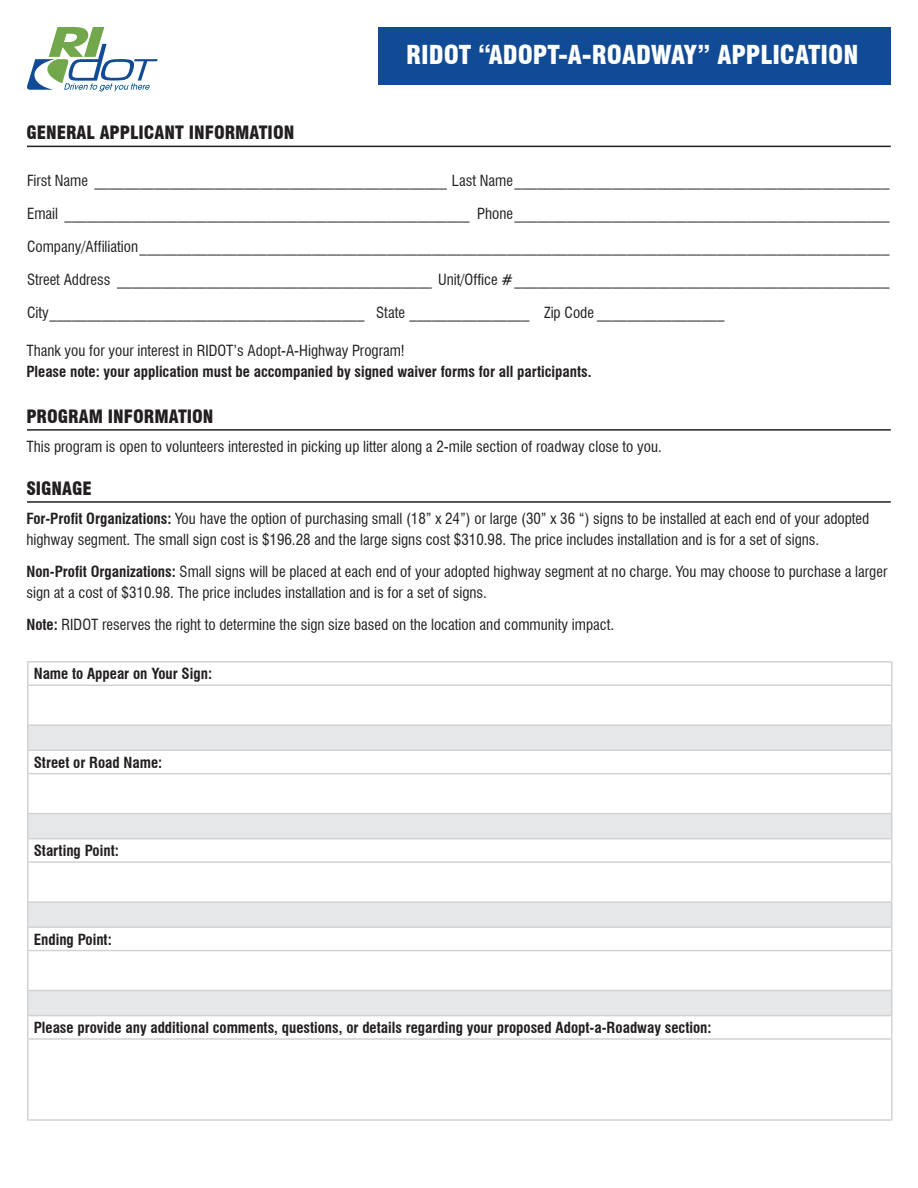
<style>
.page{position:relative;width:918px;height:1188px;background:#fff}
.page>*{position:absolute;margin:0;border:0;box-sizing:border-box;transform-origin:0 0}
.t1{font:900 condensed 25.5px "Swiss 721 BT";color:#fff}
.t2{font:900 condensed 18px "Swiss 721 BT";color:#231f20}
.t3{font:condensed 15px/21px "Swiss 721 BT";color:#231f20}
.t4{font:700 condensed 15px "Swiss 721 BT";color:#231f20}
.s1{font-weight:700}
</style>
<div class="page">
<div style="left:378px;top:27px;width:513px;height:58px;background:#124b95"></div>
<hr style="left:27px;top:146px;width:864px;height:1px;background:#231f20">
<hr style="left:27px;top:429px;width:864px;height:2px;background:#231f20">
<hr style="left:27px;top:501px;width:864px;height:2px;background:#231f20">
<svg style="left:28px;top:726px;width:863px;height:289px"></svg>
<hr style="left:27px;top:661px;width:865px;height:2px;background:#d1d2d4">
<svg style="left:27px;top:663px;width:1px;height:21px"></svg>
<svg style="left:891px;top:663px;width:1px;height:21px"></svg>
<hr style="left:27px;top:684px;width:865px;height:2px;background:#d1d2d4">
<hr style="left:27px;top:686px;width:1px;height:38px;background:#d1d2d4">
<hr style="left:891px;top:686px;width:1px;height:38px;background:#d1d2d4">
<hr style="left:27px;top:724px;width:865px;height:2px;background:#d1d2d4">
<hr style="left:27px;top:750px;width:865px;height:1px;background:#d1d2d4">
<svg style="left:27px;top:726px;width:1px;height:47px"></svg>
<svg style="left:891px;top:726px;width:1px;height:47px"></svg>
<hr style="left:27px;top:773px;width:865px;height:1px;background:#d1d2d4">
<hr style="left:27px;top:774px;width:1px;height:39px;background:#d1d2d4">
<hr style="left:891px;top:774px;width:1px;height:39px;background:#d1d2d4">
<hr style="left:27px;top:813px;width:865px;height:1px;background:#d1d2d4">
<hr style="left:27px;top:838px;width:865px;height:1px;background:#d1d2d4">
<svg style="left:27px;top:814px;width:1px;height:47px"></svg>
<svg style="left:891px;top:814px;width:1px;height:47px"></svg>
<hr style="left:27px;top:861px;width:865px;height:2px;background:#d1d2d4">
<hr style="left:27px;top:863px;width:1px;height:38px;background:#d1d2d4">
<hr style="left:891px;top:863px;width:1px;height:38px;background:#d1d2d4">
<hr style="left:27px;top:901px;width:865px;height:2px;background:#d1d2d4">
<hr style="left:27px;top:926px;width:865px;height:2px;background:#d1d2d4">
<svg style="left:27px;top:903px;width:1px;height:47px"></svg>
<svg style="left:891px;top:903px;width:1px;height:47px"></svg>
<hr style="left:27px;top:950px;width:865px;height:1px;background:#d1d2d4">
<hr style="left:27px;top:951px;width:1px;height:39px;background:#d1d2d4">
<hr style="left:891px;top:951px;width:1px;height:39px;background:#d1d2d4">
<hr style="left:27px;top:990px;width:865px;height:1px;background:#d1d2d4">
<hr style="left:27px;top:1015px;width:865px;height:1px;background:#d1d2d4">
<svg style="left:27px;top:991px;width:1px;height:47px"></svg>
<svg style="left:891px;top:991px;width:1px;height:47px"></svg>
<hr style="left:27px;top:1038px;width:865px;height:2px;background:#d1d2d4">
<hr style="left:27px;top:1040px;width:1px;height:79px;background:#d1d2d4">
<hr style="left:891px;top:1040px;width:1px;height:79px;background:#d1d2d4">
<hr style="left:27px;top:1119px;width:865px;height:2px;background:#d1d2d4">
<svg style="left:27px;top:27px;width:131px;height:65px"></svg>
<p class="t2" style="left:26px;top:122px;width:270px">GENERAL APPLICANT INFORMATION</p>
<h1 class="t1" style="left:406px;top:40px;width:454px">RIDOT “ADOPT-A-ROADWAY” APPLICATION</h1>
<p class="t3" style="left:27px;top:170px;width:864px">First Name _______________________________________________ Last Name__________________________________________________</p>
<p class="t3" style="left:27px;top:203px;width:864px">Email ______________________________________________________ Phone__________________________________________________</p>
<p class="t3" style="left:27px;top:236px;width:864px">Company/Affiliation____________________________________________________________________________________________________</p>
<p class="t3" style="left:27px;top:269px;width:864px">Street Address __________________________________________ Unit/Office #__________________________________________________</p>
<p class="t3" style="left:27px;top:302px;width:699px">City__________________________________________ State ________________ Zip Code _________________</p>
<p class="t3" style="left:26px;top:340px;width:380px">Thank you for your interest in RIDOT’s Adopt-A-Highway Program!</p>
<p class="t4" style="left:26px;top:362px;width:567px">Please note: your application must be accompanied by signed waiver forms for all participants.</p>
<p class="t2" style="left:26px;top:406px;width:189px">PROGRAM INFORMATION</p>
<p class="t3" style="left:26px;top:436px;width:637px">This program is open to volunteers interested in picking up litter along a 2-mile section of roadway close to you.</p>
<p class="t2" style="left:26px;top:478px;width:67px">SIGNAGE</p>
<p class="t3" style="left:26px;top:508px;width:844px"><span class="s1">For-Profit Organizations:</span> You have the option of purchasing small (18” x 24”) or large (30” x 36 “) signs to be installed at each end of your adopted highway segment. The small sign cost is $196.28 and the large signs cost $310.98. The price includes installation and is for a set of signs.</p>
<p class="t3" style="left:26px;top:561px;width:863px"><span class="s1">Non-Profit Organizations:</span> Small signs will be placed at each end of your adopted highway segment at no charge. You may choose to purchase a larger sign at a cost of $310.98. The price includes installation and is for a set of signs.</p>
<p class="t3" style="left:26px;top:614px;width:589px"><span class="s1">Note:</span> RIDOT reserves the right to determine the sign size based on the location and community impact.</p>
<p class="t4" style="left:34px;top:665px;width:180px">Name to Appear on Your Sign:</p>
<p class="t4" style="left:34px;top:753px;width:130px">Street or Road Name:</p>
<p class="t4" style="left:34px;top:842px;width:87px">Starting Point:</p>
<p class="t4" style="left:34px;top:930px;width:80px">Ending Point:</p>
<p class="t4" style="left:34px;top:1019px;width:679px">Please provide any additional comments, questions, or details regarding your proposed Adopt-a-Roadway section:</p>
</div>
